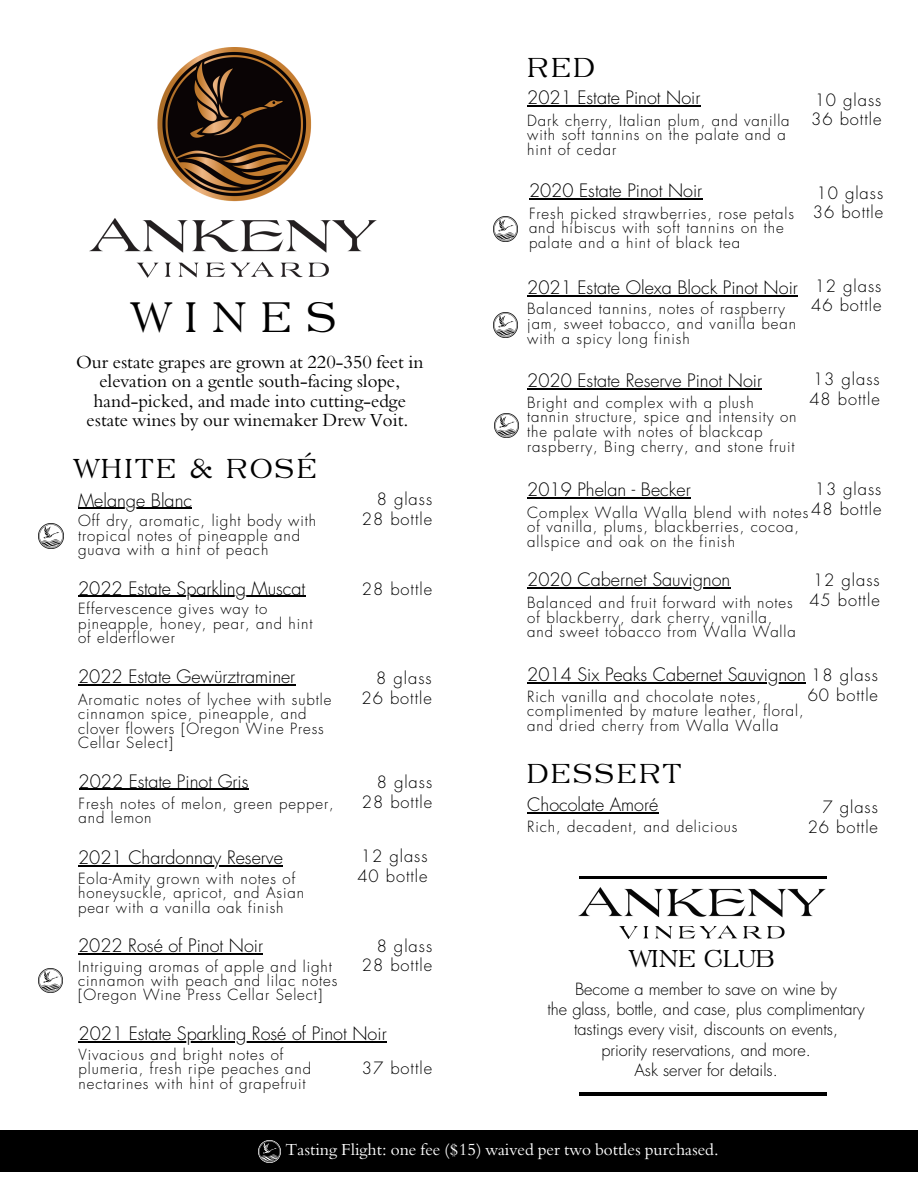
<style>
.page{position:relative;width:918px;height:1188px;background:#fff}
.page>*{position:absolute;margin:0;border:0;box-sizing:border-box;transform-origin:0 0}
.t1{font:42px "Engravers Roman BT";letter-spacing:.355em;color:#000}
.t2{font:27px "Engravers Roman BT";letter-spacing:.09em;color:#000}
.t3{font:24px "Engravers Roman BT";color:#000}
.t4{font:300 18px "Futura";color:#000}
.t5{font:18px/19.2px "Bergamo Std";color:#000;text-align:center}
.t6{font:300 16.5px "Futura";letter-spacing:.06em;color:#000}
.t7{font:16.5px "Bergamo Std";color:#fff}
.t8{font:300 16.35px/20.2px "Futura";color:#000;text-align:center}
.t9{font:300 15px/14.7px "Futura";letter-spacing:.06em;color:#000}
.s1{font-size:16.5px}
</style>
<div class="page">
<hr style="left:579px;top:876px;width:247px;height:3px;background:#000">
<hr style="left:579px;top:1092px;width:247px;height:3px;background:#000">
<img style="left:578px;top:887px;width:248px;height:52px">
<div style="left:0;top:1130px;width:918px;height:42px;background:#000"></div>
<img style="left:90px;top:48px;width:287px;height:229px">
<img style="left:258px;top:1140px;width:23px;height:23px">
<img style="left:39px;top:969px;width:23px;height:23px">
<img style="left:493px;top:217px;width:25px;height:25px">
<img style="left:495px;top:414px;width:23px;height:23px">
<img style="left:493px;top:312px;width:25px;height:25px">
<hr style="left:527px;top:682px;width:279px;height:1px;background:#000">
<hr style="left:527px;top:105px;width:174px;height:2px;background:#000">
<hr style="left:527px;top:497px;width:164px;height:1px;background:#000">
<hr style="left:527px;top:389px;width:235px;height:1px;background:#000">
<hr style="left:527px;top:295px;width:271px;height:1px;background:#000">
<hr style="left:78px;top:596px;width:227px;height:1px;background:#000">
<hr style="left:78px;top:508px;width:114px;height:1px;background:#000">
<hr style="left:527px;top:587px;width:203px;height:2px;background:#000">
<img style="left:39px;top:524px;width:24px;height:25px">
<hr style="left:79px;top:1042px;width:308px;height:1px;background:#000">
<hr style="left:79px;top:789px;width:169px;height:1px;background:#000">
<hr style="left:527px;top:812px;width:131px;height:1px;background:#000">
<hr style="left:78px;top:953px;width:185px;height:2px;background:#000">
<hr style="left:78px;top:684px;width:217px;height:1px;background:#000">
<hr style="left:529px;top:198px;width:173px;height:2px;background:#000">
<hr style="left:78px;top:865px;width:205px;height:2px;background:#000">
<p class="t1" style="left:133px;top:289px;width:205px">WINES</p>
<p class="t5" style="left:76px;top:355px;width:349px">Our estate grapes are grown at 220-350 feet in elevation on a gentle south-facing slope, hand-picked, and made into cutting-edge estate wines by our winemaker Drew Voit.</p>
<p class="t2" style="left:75px;top:451px;width:243px">WHITE &amp; ROSÉ</p>
<p class="t4" style="left:78px;top:492px;width:115px">Melange Blanc</p>
<p class="t9" style="left:78px;top:515px;width:240px">Off dry, aromatic, light body with tropical notes of pineapple and guava with a hint of peach</p>
<p class="t6" style="left:377px;top:491px;width:57px">8 glass</p>
<p class="t6" style="left:362px;top:511px;width:72px">28 bottle</p>
<p class="t4" style="left:78px;top:580px;width:229px">2022 Estate Sparkling Muscat</p>
<p class="t6" style="left:362px;top:581px;width:72px">28 bottle</p>
<p class="t9" style="left:78px;top:603px;width:236px">Effervescence gives way to pineapple, honey, pear, and hint of elderflower</p>
<p class="t4" style="left:78px;top:668px;width:219px">2022 Estate Gewürztraminer</p>
<p class="t9" style="left:78px;top:693px;width:255px">Aromatic notes of lychee with subtle cinnamon spice, pineapple, and clover flowers [Oregon Wine Press<br>Cellar Select]</p>
<p class="t6" style="left:376px;top:670px;width:57px">8 glass</p>
<p class="t6" style="left:362px;top:690px;width:72px">26 bottle</p>
<p class="t2" style="left:527px;top:50px;width:69px">RED</p>
<p class="t4" style="left:527px;top:89px;width:175px">2021 Estate Pinot Noir</p>
<p class="t9" style="left:527px;top:114px;width:264px">Dark cherry, Italian plum, and vanilla with soft tannins on the palate and a hint of cedar</p>
<p class="t4" style="left:529px;top:182px;width:175px">2020 Estate Pinot Noir</p>
<p class="t9" style="left:529px;top:207px;width:267px">Fresh picked strawberries, rose petals and hibiscus with soft tannins on the palate and a hint of black tea</p>
<p class="t4" style="left:527px;top:279px;width:272px">2021 Estate Olexa Block Pinot Noir</p>
<p class="t9" style="left:527px;top:303px;width:270px">Balanced tannins, notes of raspberry jam, sweet tobacco, and vanilla bean with a spicy long finish</p>
<p class="t4" style="left:527px;top:373px;width:236px">2020 Estate Reserve Pinot Noir</p>
<p class="t9" style="left:527px;top:396px;width:271px">Bright and complex with a plush tannin structure, spice and intensity on the palate with notes of blackcap raspberry, Bing cherry, and stone fruit</p>
<p class="t6" style="left:815px;top:93px;width:68px">10 glass</p>
<p class="t6" style="left:811px;top:112px;width:72px">36 bottle</p>
<p class="t6" style="left:817px;top:186px;width:68px">10 glass</p>
<p class="t6" style="left:813px;top:205px;width:72px">36 bottle</p>
<p class="t6" style="left:815px;top:278px;width:68px">12 glass</p>
<p class="t6" style="left:811px;top:298px;width:72px">46 bottle</p>
<p class="t6" style="left:813px;top:372px;width:68px">13 glass</p>
<p class="t6" style="left:809px;top:392px;width:72px">48 bottle</p>
<p class="t4" style="left:527px;top:481px;width:165px">2019 Phelan - Becker</p>
<p class="t6" style="left:815px;top:482px;width:68px">13 glass</p>
<p class="t6" style="left:811px;top:502px;width:72px">48 bottle</p>
<p class="t9" style="left:527px;top:506px;width:283px">Complex Walla Walla blend with notes of vanilla, plums, blackberries, cocoa,</p>
<p class="t9" style="left:527px;top:535px;width:209px">allspice and oak on the finish</p>
<p class="t4" style="left:527px;top:571px;width:205px">2020 Cabernet Sauvignon</p>
<p class="t9" style="left:527px;top:597px;width:270px">Balanced and fruit forward with notes of blackberry, dark cherry, vanilla, and sweet tobacco from Walla Walla</p>
<p class="t6" style="left:813px;top:572px;width:68px">12 glass</p>
<p class="t6" style="left:809px;top:592px;width:72px">45 bottle</p>
<p class="t4" style="left:527px;top:666px;width:352px">2014 Six Peaks Cabernet Sauvignon <span class="s1">18 glass</span></p>
<p class="t6" style="left:808px;top:688px;width:72px">60 bottle</p>
<p class="t9" style="left:527px;top:690px;width:278px">Rich vanilla and chocolate notes, complimented by mature leather, floral, and dried cherry from Walla Walla</p>
<p class="t4" style="left:79px;top:773px;width:171px">2022 Estate Pinot Gris</p>
<p class="t2" style="left:527px;top:756px;width:156px">DESSERT</p>
<p class="t9" style="left:527px;top:821px;width:212px">Rich, decadent, and delicious</p>
<p class="t6" style="left:377px;top:775px;width:57px">8 glass</p>
<p class="t6" style="left:362px;top:795px;width:72px">28 bottle</p>
<p class="t9" style="left:79px;top:797px;width:257px">Fresh notes of melon, green pepper, and lemon</p>
<p class="t4" style="left:527px;top:796px;width:133px">Chocolate Amoré</p>
<p class="t4" style="left:78px;top:850px;width:206px">2021 Chardonnay Reserve</p>
<p class="t9" style="left:78px;top:873px;width:228px">Eola-Amity grown with notes of honeysuckle, apricot, and Asian pear with a vanilla oak finish</p>
<p class="t6" style="left:361px;top:849px;width:68px">12 glass</p>
<p class="t6" style="left:357px;top:869px;width:72px">40 bottle</p>
<p class="t6" style="left:822px;top:799px;width:57px">7 glass</p>
<p class="t6" style="left:808px;top:819px;width:72px">26 bottle</p>
<p class="t4" style="left:78px;top:937px;width:186px">2022 Rosé of Pinot Noir</p>
<p class="t9" style="left:78px;top:960px;width:261px">Intriguing aromas of apple and light cinnamon with peach and lilac notes [Oregon Wine Press Cellar Select]</p>
<p class="t6" style="left:377px;top:938px;width:57px">8 glass</p>
<p class="t6" style="left:362px;top:957px;width:72px">28 bottle</p>
<p class="t4" style="left:79px;top:1026px;width:310px">2021 Estate Sparkling Rosé of Pinot Noir</p>
<p class="t9" style="left:79px;top:1048px;width:234px">Vivacious and bright notes of plumeria, fresh ripe peaches and nectarines with hint of grapefruit</p>
<p class="t6" style="left:362px;top:1060px;width:72px">37 bottle</p>
<p class="t3" style="left:630px;top:943px;width:146px">WINE CLUB</p>
<p class="t8" style="left:575px;top:980px;width:264px">Become a member to save on wine by</p>
<p class="t8" style="left:548px;top:1001px;width:319px">the glass, bottle, and case, plus complimentary tastings every visit, discounts on events,</p>
<p class="t8" style="left:601px;top:1041px;width:211px">priority reservations, and more.</p>
<p class="t8" style="left:634px;top:1061px;width:145px">Ask server for details.</p>
<p class="t7" style="left:286px;top:1143px;width:435px">Tasting Flight: one fee ($15) waived per two bottles purchased.</p>
</div>
